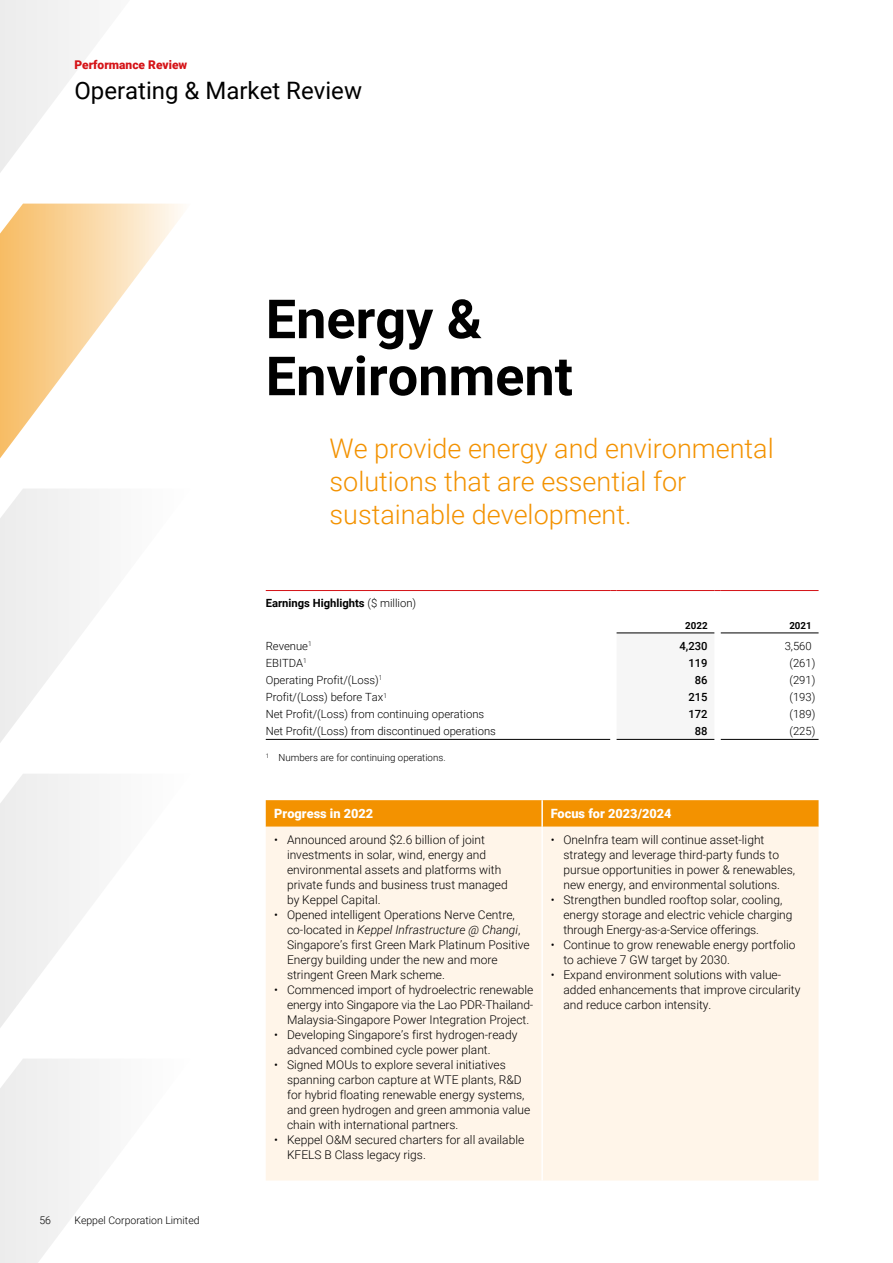
<style>
.page{position:relative;width:893px;height:1263px;background:#fff}
.page>*{position:absolute;margin:0;border:0;box-sizing:border-box;transform-origin:0 0}
.t1{font:700 54px/57px "Roboto";color:#000}
.t2{font:300 27px/33px "Roboto";color:#f39200}
.t3{font:24px "Roboto";color:#000}
.t4{font:900 12.75px "Roboto";color:#fff}
.t5{font:300 12px/15px "Roboto";color:#000}
.t6{font:900 12px "Roboto";color:#d51317}
.t7{font:300 11.25px "Roboto";color:#000}
.t8{font:700 11.25px "Roboto";color:#000}
.t9{font:500 11.25px "Roboto";color:#000}
.t10{font:300 10.5px "Roboto";color:#000}
.t11{font:300 9.75px "Roboto";color:#000}
.t12{font:700 9.75px "Roboto";color:#000}
.s1{font-weight:300}
.s2{font-style:italic}
</style>
<div class="page">
<svg style="left:0;top:204px;width:183px;height:254px"></svg>
<svg style="left:0;top:0;width:90px;height:173px"></svg>
<svg style="left:0;top:774px;width:90px;height:254px;fill:#f1f1f1"></svg>
<svg style="left:0;top:489px;width:90px;height:254px;fill:#f1f1f1"></svg>
<svg style="left:0;top:1059px;width:90px;height:204px"></svg>
<div style="left:617px;top:633px;width:97px;height:106px;background:#f6f6f6"></div>
<hr style="left:617px;top:632px;width:97px;height:1px;background:#000">
<hr style="left:721px;top:632px;width:98px;height:1px;background:#000">
<hr style="left:617px;top:739px;width:97px;height:1px;background:#000">
<hr style="left:721px;top:739px;width:98px;height:1px;background:#000">
<hr style="left:266px;top:590px;width:344px;height:1px;background:#d51317">
<hr style="left:617px;top:590px;width:97px;height:1px;background:#d51317">
<hr style="left:721px;top:590px;width:98px;height:1px;background:#d51317">
<hr style="left:266px;top:739px;width:344px;height:1px;background:#000">
<svg style="left:266px;top:800px;width:553px;height:27px;background:#f39405"></svg>
<div style="left:266px;top:827px;width:553px;height:353px;background:#fff5e9"></div>
<hr style="left:541px;top:800px;width:2px;height:27px;background:#fff">
<hr style="left:541px;top:827px;width:2px;height:353px;background:#fff">
<p class="t6" style="left:74px;top:56px;width:114px">Performance Review</p>
<h3 class="t3" style="left:74px;top:74px;width:289px">Operating &amp; Market Review</h3>
<h1 class="t1" style="left:266px;top:288px;width:309px">Energy &amp;<br>Environment</h1>
<h2 class="t2" style="left:330px;top:431px;width:446px">We provide energy and environmental solutions that are essential for sustainable development.</h2>
<p class="t8" style="left:266px;top:596px;width:152px">Earnings Highlights <span class="s1">($ million)</span></p>
<p class="t12" style="left:685px;top:618px;width:24px">2022</p>
<p class="t12" style="left:789px;top:618px;width:24px">2021</p>
<p class="t7" style="left:266px;top:638px;width:47px">Revenue<sup>1</sup></p>
<p class="t9" style="left:679px;top:638px;width:30px">4,230</p>
<p class="t7" style="left:785px;top:638px;width:29px">3,560</p>
<p class="t7" style="left:266px;top:655px;width:43px">EBITDA<sup>1</sup></p>
<p class="t9" style="left:688px;top:655px;width:21px">119</p>
<p class="t7" style="left:789px;top:655px;width:27px">(261)</p>
<p class="t7" style="left:266px;top:672px;width:118px">Operating Profit/(Loss)<sup>1</sup></p>
<p class="t9" style="left:695px;top:672px;width:14px">86</p>
<p class="t7" style="left:789px;top:672px;width:27px">(291)</p>
<p class="t7" style="left:266px;top:689px;width:123px">Profit/(Loss) before Tax<sup>1</sup></p>
<p class="t9" style="left:688px;top:689px;width:21px">215</p>
<p class="t7" style="left:789px;top:689px;width:27px">(193)</p>
<p class="t7" style="left:266px;top:706px;width:220px">Net Profit/(Loss) from continuing operations</p>
<p class="t9" style="left:688px;top:706px;width:21px">172</p>
<p class="t7" style="left:789px;top:706px;width:27px">(189)</p>
<p class="t7" style="left:266px;top:723px;width:232px">Net Profit/(Loss) from discontinued operations</p>
<p class="t9" style="left:695px;top:723px;width:14px">88</p>
<p class="t7" style="left:789px;top:723px;width:27px">(225)</p>
<p class="t11" style="left:266px;top:750px;width:181px"><sup>1</sup> Numbers are for continuing operations.</p>
<p class="t10" style="left:39px;top:1213px;width:13px">56</p>
<p class="t10" style="left:74px;top:1213px;width:127px">Keppel Corporation Limited</p>
<p class="t4" style="left:274px;top:805px;width:101px">Progress in 2022</p>
<p class="t4" style="left:551px;top:805px;width:122px">Focus for 2023/2024</p>
<p class="t5" style="left:287px;top:832px;width:222px;text-indent:-13px">• Announced around $2.6 billion of joint investments in solar, wind, energy and environmental assets and platforms with private funds and business trust managed by Keppel Capital.</p>
<p class="t5" style="left:287px;top:907px;width:244px;text-indent:-13px">• Opened intelligent Operations Nerve Centre, co-located in <span class="s2">Keppel Infrastructure @ Changi</span>, Singapore’s first Green Mark Platinum Positive Energy building under the new and more stringent Green Mark scheme.</p>
<p class="t5" style="left:287px;top:982px;width:248px;text-align:justify;text-indent:-13px">• Commenced import of hydroelectric renewable energy into Singapore via the Lao PDR-Thailand-Malaysia-Singapore Power Integration Project.</p>
<p class="t5" style="left:287px;top:1027px;width:232px;text-indent:-13px">• Developing Singapore’s first hydrogen-ready advanced combined cycle power plant.</p>
<p class="t5" style="left:287px;top:1057px;width:245px;text-indent:-13px">• Signed MOUs to explore several initiatives spanning carbon capture at WTE plants, R&amp;D for hybrid floating renewable energy systems, and green hydrogen and green ammonia value chain with international partners.</p>
<p class="t5" style="left:287px;top:1132px;width:239px;text-indent:-13px">• Keppel O&amp;M secured charters for all available<br>KFELS B Class legacy rigs.</p>
<p class="t5" style="left:563px;top:832px;width:233px;text-indent:-13px">• OneInfra team will continue asset-light strategy and leverage third-party funds to pursue opportunities in power &amp; renewables, new energy, and environmental solutions.</p>
<p class="t5" style="left:563px;top:892px;width:230px;text-indent:-13px">• Strengthen bundled rooftop solar, cooling, energy storage and electric vehicle charging through Energy-as-a-Service offerings.</p>
<p class="t5" style="left:563px;top:937px;width:234px;text-indent:-13px">• Continue to grow renewable energy portfolio to achieve 7 GW target by 2030.</p>
<p class="t5" style="left:563px;top:967px;width:238px;text-indent:-13px">• Expand environment solutions with value&shy;added enhancements that improve circularity and reduce carbon intensity.</p>
</div>
